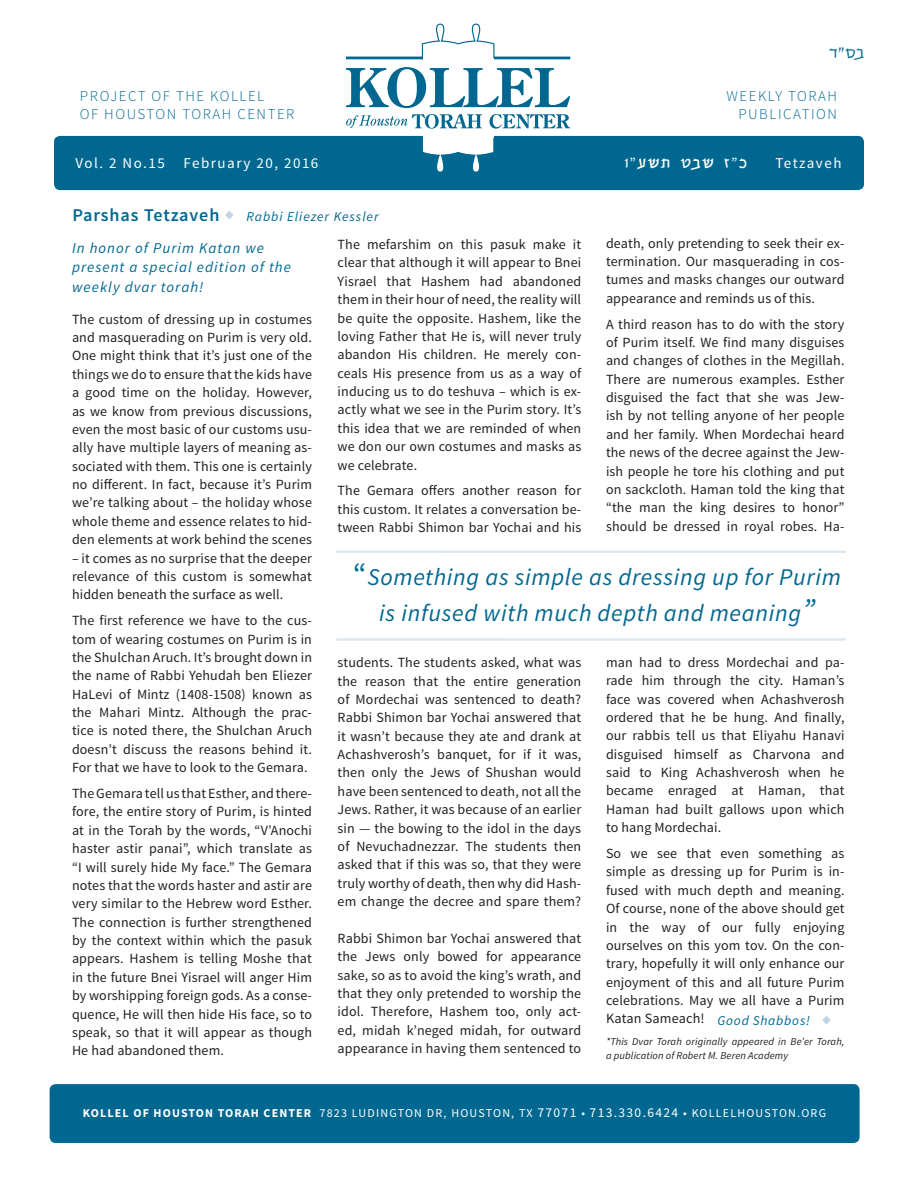
<style>
.page{position:relative;width:918px;height:1188px;background:#fff}
.page>*{position:absolute;margin:0;border:0;box-sizing:border-box;transform-origin:0 0}
.pull_quote{font:italic 24px/36px "Source Sans Pro";letter-spacing:.03em;color:#006890;text-align:center}
.text_headline{font:600 18px "Source Sans Pro";letter-spacing:.05em;color:#006890}
.text_headline-2{font:italic 15px/19.5px "Source Sans Pro";letter-spacing:.07em;color:#006890}
.t1{font:300 15px "Source Sans Pro";letter-spacing:.1em;color:#006890}
.t2{font:15px "Source Sans Pro";letter-spacing:.1em;color:#fff}
.t3{font:15px "Gil G";color:#fff}
.t4{font:15px "Gil G Light";color:#006890}
.text{font:14.1px/18.3px "Source Sans Pro";letter-spacing:.01em;color:#231f20;text-align:justify}
.text_headline-3{font:italic 13.5px "Source Sans Pro";letter-spacing:.07em;color:#006890}
.schedule_sub-head{font:12px "Source Sans Pro";letter-spacing:.1em;color:#fff}
.text-2{font:italic 10.5px/13.5px "Source Sans Pro";letter-spacing:.01em;color:#231f20}
.s1{font-family:"Source Sans Pro"}
.s2{font-style:normal;font-size:31.5px}
.s3{font-size:31.5px}
.s4{font-weight:700}
.s5{font-size:13.5px}
</style>
<div class="page">
<div style="left:54px;top:136px;width:810px;height:54px;background:#006890;border-radius:6px"></div>
<svg style="left:822px;top:1016px;width:9px;height:8px"></svg>
<svg style="left:225px;top:211px;width:9px;height:8px"></svg>
<svg style="left:346px;top:67px;width:224px;height:41px"></svg>
<svg style="left:346px;top:114px;width:136px;height:15px"></svg>
<svg style="left:489px;top:114px;width:81px;height:15px"></svg>
<hr style="left:346px;top:57px;width:224px;height:2px;background:#006890">
<svg style="left:421px;top:23px;width:74px;height:37px"></svg>
<hr style="left:423px;top:58px;width:70px;height:3px;background:#fff">
<svg style="left:423px;top:136px;width:71px;height:36px"></svg>
<hr style="left:423px;top:136px;width:70px;height:2px;background:#fff">
<div style="left:50px;top:1084px;width:810px;height:59px;background:#006890;border-radius:6px"></div>
<hr style="left:336px;top:638px;width:510px;height:3px;background:#dce7ef">
<hr style="left:336px;top:551px;width:510px;height:2px;background:#dce7ef">
<p class="t1" style="left:80px;top:87px;width:186px">PROJECT OF THE KOLLEL</p>
<p class="t1" style="left:80px;top:105px;width:216px">OF HOUSTON TORAH CENTER</p>
<p class="t4" style="left:829px;top:43px;width:37px">S"XC</p>
<p class="t1" style="left:727px;top:87px;width:112px">WEEKLY TORAH</p>
<p class="t1" style="left:738px;top:105px;width:100px">PUBLICATION</p>
<p class="t2" style="left:75px;top:154px;width:245px">Vol. 2 No.15 February 20, 2016</p>
<p class="t3" style="left:624px;top:154px;width:124px">U<span class="s1">”</span>GA, YCA Z<span class="s1">”</span>F</p>
<p class="t2" style="left:775px;top:154px;width:68px">Tetzaveh</p>
<p class="text_headline" style="left:72px;top:204px;width:149px">Parshas Tetzaveh</p>
<p class="text_headline-3" style="left:247px;top:208px;width:134px">Rabbi Eliezer Kessler</p>
<p class="text_headline-2" style="left:72px;top:238px;width:220px">In honor of Purim Katan we present a special edition of the weekly dvar torah!</p>
<p class="text" style="left:72px;top:310px;width:242px">The custom of dressing up in costumes and masquerading on Purim is very old.<br>One might think that it’s just one of the things we do to ensure that the kids have a good time on the holiday. However, as we know from previous discussions, even the most basic of our customs usu&shy;ally have multiple layers of meaning as&shy;sociated with them. This one is certainly no different. In fact, because it’s Purim we’re talking about – the holiday whose whole theme and essence relates to hid&shy;den elements at work behind the scenes</p>
<p class="text" style="left:72px;top:549px;width:242px">– it comes as no surprise that the deeper relevance of this custom is somewhat hidden beneath the surface as well.</p>
<p class="text" style="left:72px;top:612px;width:242px">The first reference we have to the cus&shy;tom of wearing costumes on Purim is in the Shulchan Aruch. It’s brought down in the name of Rabbi Yehudah ben Eliezer HaLevi of Mintz (1408-1508) known as the Mahari Mintz. Although the prac&shy;tice is noted there, the Shulchan Aruch doesn’t discuss the reasons behind it.<br>For that we have to look to the Gemara.</p>
<p class="text" style="left:72px;top:784px;width:242px">The Gemara tell us that Esther, and there&shy;fore, the entire story of Purim, is hinted at in the Torah by the words, “V’Anochi haster astir panai”, which translate as “I will surely hide My face.” The Gemara notes that the words haster and astir are very similar to the Hebrew word Esther.<br>The connection is further strengthened by the context within which the pasuk appears. Hashem is telling Moshe that in the future Bnei Yisrael will anger Him by worshipping foreign gods. As a conse&shy;quence, He will then hide His face, so to speak, so that it will appear as though He had abandoned them.</p>
<p class="text" style="left:338px;top:235px;width:245px">The mefarshim on this pasuk make it clear that although it will appear to Bnei Yisrael that Hashem had abandoned them in their hour of need, the reality will be quite the opposite. Hashem, like the loving Father that He is, will never truly abandon His children. He merely con&shy;ceals His presence from us as a way of inducing us to do teshuva – which is ex&shy;actly what we see in the Purim story. It’s this idea that we are reminded of when we don our own costumes and masks as we celebrate.</p>
<p class="text" style="left:338px;top:482px;width:245px">The Gemara offers another reason for this custom. It relates a conversation be&shy;tween Rabbi Shimon bar Yochai and his</p>
<p class="text" style="left:606px;top:234px;width:240px">death, only pretending to seek their ex&shy;termination. Our masquerading in cos&shy;tumes and masks changes our outward appearance and reminds us of this.</p>
<p class="text" style="left:606px;top:315px;width:240px">A third reason has to do with the story of Purim itself. We find many disguises and changes of clothes in the Megillah.<br>There are numerous examples. Esther disguised the fact that she was Jew&shy;ish by not telling anyone of her people and her family. When Mordechai heard the news of the decree against the Jew&shy;ish people he tore his clothing and put on sackcloth. Haman told the king that “the man the king desires to honor” should be dressed in royal robes. Ha-</p>
<p class="pull_quote" style="left:353px;top:559px;width:489px"><span class="s2">“</span>Something as simple as dressing up for Purim is infused with much depth and meaning<span class="s3">”</span></p>
<p class="text" style="left:338px;top:654px;width:245px">students. The students asked, what was the reason that the entire generation of Mordechai was sentenced to death?<br>Rabbi Shimon bar Yochai answered that it wasn’t because they ate and drank at Achashverosh’s banquet, for if it was, then only the Jews of Shushan would have been sentenced to death, not all the Jews. Rather, it was because of an earlier sin — the bowing to the idol in the days of Nevuchadnezzar. The students then asked that if this was so, that they were truly worthy of death, then why did Hash&shy;em change the decree and spare them?</p>
<p class="text" style="left:338px;top:929px;width:245px">Rabbi Shimon bar Yochai answered that the Jews only bowed for appearance sake, so as to avoid the king’s wrath, and that they only pretended to worship the idol. Therefore, Hashem too, only act&shy;ed, midah k’neged midah, for outward appearance in having them sentenced to</p>
<p class="text" style="left:606px;top:653px;width:240px">man had to dress Mordechai and pa&shy;rade him through the city. Haman’s face was covered when Achashverosh ordered that he be hung. And finally, our rabbis tell us that Eliyahu Hanavi disguised himself as Charvona and said to King Achashverosh when he became enraged at Haman, that Haman had built gallows upon which to hang Mordechai.</p>
<p class="text" style="left:606px;top:844px;width:240px">So we see that even something as simple as dressing up for Purim is in&shy;fused with much depth and meaning.<br>Of course, none of the above should get in the way of our fully enjoying ourselves on this yom tov. On the con&shy;trary, hopefully it will only enhance our enjoyment of this and all future Purim celebrations. May we all have a Purim Katan Sameach!</p>
<p class="text-2" style="left:606px;top:1035px;width:240px">*This Dvar Torah originally appeared in Be’er Torah, a publication of Robert M. Beren Academy</p>
<p class="text_headline-3" style="left:717px;top:1012px;width:94px">Good Shabbos!</p>
<p class="schedule_sub-head" style="left:83px;top:1106px;width:745px"><span class="s4">KOLLEL OF HOUSTON TORAH CENTER</span> 7823 LUDINGTON DR, HOUSTON, TX <span class="s5">77071</span> • <span class="s5">713.330.6424</span> • KOLLELHOUSTON.ORG</p>
</div>
